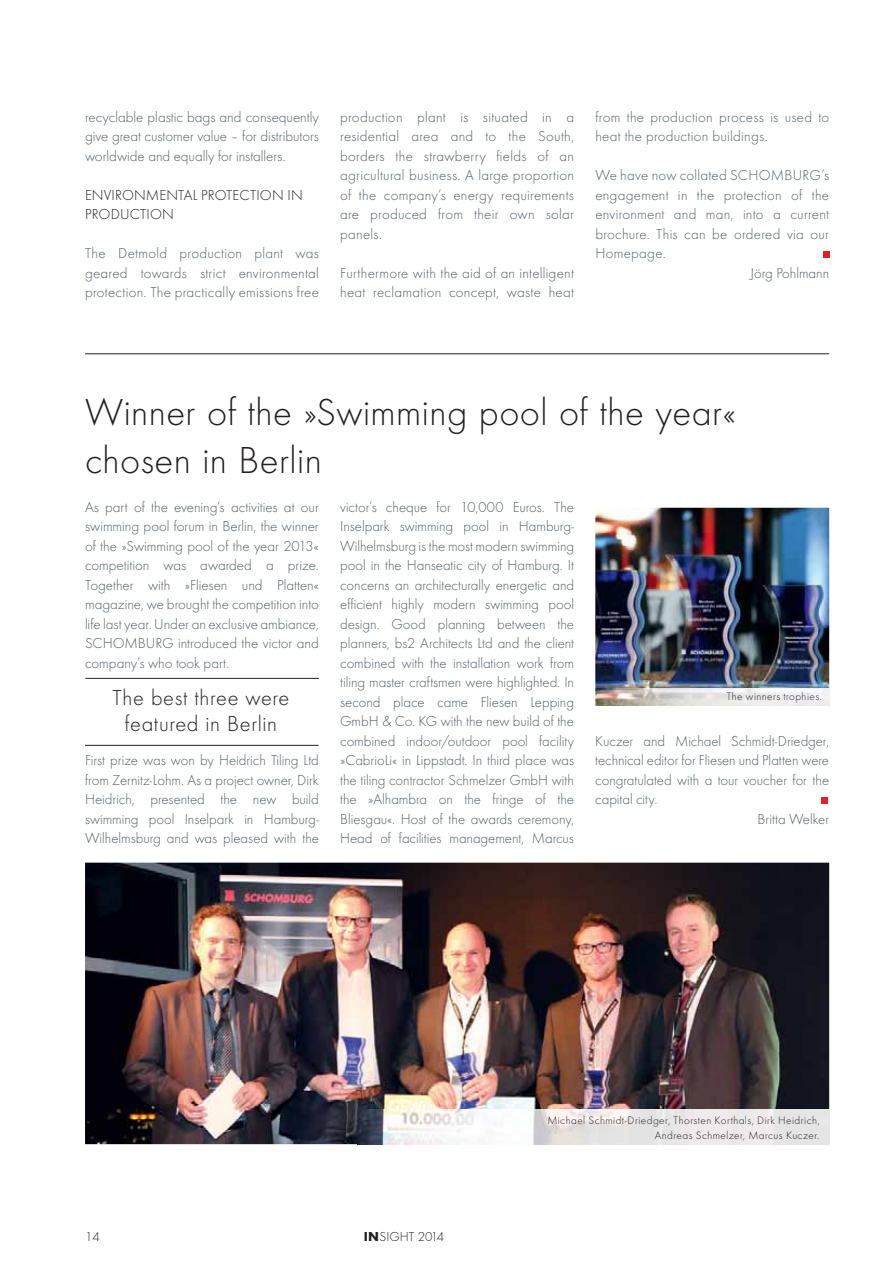
<style>
.page{position:relative;width:893px;height:1263px;background:#fff}
.page>*{position:absolute;margin:0;border:0;box-sizing:border-box;transform-origin:0 0}
.t1{font:300 39px/48.3px "Futura TOT";letter-spacing:.01em;color:#231f20}
.t2{font:300 22.5px/25.5px "Futura TOT";letter-spacing:.025em;color:#231f20;text-align:center}
.t3{font:300 15px/19.5px "Futura TOT";letter-spacing:.005em;color:#525e66;text-align:justify}
.t4{font:300 15px/19.5px "Futura TOT";letter-spacing:.01em;color:#231f20}
.t5{font:300 13.5px "Futura TOT";color:#231f20}
.t6{font:300 11.25px/15px "Futura TOT";letter-spacing:.035em;color:#231f20;text-align:right}
.s1{font-weight:700}
</style>
<div class="page">
<hr style="left:85px;top:353px;width:744px;height:1px;background:#231f20">
<svg style="left:823px;top:252px;width:6px;height:6px"></svg>
<svg style="left:821px;top:798px;width:6px;height:6px"></svg>
<hr style="left:85px;top:678px;width:234px;height:1px;background:#231f20">
<hr style="left:85px;top:745px;width:234px;height:1px;background:#231f20">
<img style="left:85px;top:863px;width:744px;height:281px">
<svg style="left:357px;top:1109px;width:473px;height:36px"></svg>
<img style="left:357px;top:1109px;width:472px;height:35px">
<img style="left:595px;top:508px;width:234px;height:198px">
<img style="left:597px;top:688px;width:232px;height:18px">
<p class="t3" style="left:85px;top:108px;width:235px">recyclable plastic bags and consequently give great customer value – for distributors worldwide and equally for installers.</p>
<p class="t4" style="left:85px;top:186px;width:219px">ENVIRONMENTAL PROTECTION IN<br>PRODUCTION</p>
<p class="t3" style="left:85px;top:244px;width:235px">The Detmold production plant was geared towards strict environmental protection. The practically emissions free</p>
<p class="t3" style="left:340px;top:108px;width:235px">production plant is situated in a residential area and to the South, borders the strawberry fields of an agricultural business. A large proportion of the company’s energy requirements are produced from their own solar panels.</p>
<p class="t3" style="left:340px;top:264px;width:235px">Furthermore with the aid of an intelligent heat reclamation concept, waste heat</p>
<p class="t3" style="left:595px;top:108px;width:235px">from the production process is used to heat the production buildings.</p>
<p class="t3" style="left:595px;top:166px;width:235px">We have now collated SCHOMBURG’s</p>
<p class="t3" style="left:595px;top:186px;width:235px">engagement in the protection of the</p>
<p class="t3" style="left:595px;top:205px;width:235px">environment and man, into a current</p>
<p class="t3" style="left:595px;top:225px;width:235px">brochure. This can be ordered via our</p>
<p class="t3" style="left:595px;top:244px;width:72px">Homepage.</p>
<p class="t3" style="left:750px;top:264px;width:80px">Jörg Pohlmann</p>
<h1 class="t1" style="left:85px;top:390px;width:653px">Winner of the »Swimming pool of the year« chosen in Berlin</h1>
<p class="t3" style="left:340px;top:498px;width:236px">victor’s cheque for 10,000 Euros. The Inselpark swimming pool in Hamburg-Wilhelmsburg is the most modern swimming pool in the Hanseatic city of Hamburg. It concerns an architecturally energetic and efficient highly modern swimming pool design. Good planning between the planners, bs2 Architects Ltd and the client combined with the installation work from tiling master craftsmen were highlighted. In second place came Fliesen Lepping GmbH &amp; Co. KG with the new build of the combined indoor/outdoor pool facility »CabrioLi« in Lippstadt. In third place was the tiling contractor Schmelzer GmbH with the »Alhambra on the fringe of the Bliesgau«. Host of the awards ceremony, Head of facilities management, Marcus</p>
<p class="t3" style="left:85px;top:498px;width:235px">As part of the evening’s activities at our swimming pool forum in Berlin, the winner of the »Swimming pool of the year 2013« competition was awarded a prize.<br>Together with »Fliesen und Platten« magazine, we brought the competition into life last year. Under an exclusive ambiance, SCHOMBURG introduced the victor and company’s who took part.</p>
<h2 class="t2" style="left:113px;top:686px;width:178px">The best three were featured in Berlin</h2>
<p class="t6" style="left:727px;top:689px;width:97px">The winners trophies.</p>
<p class="t3" style="left:595px;top:732px;width:235px">Kuczer and Michael Schmidt-Driedger,</p>
<p class="t3" style="left:595px;top:751px;width:235px">technical editor for Fliesen und Platten were</p>
<p class="t3" style="left:595px;top:771px;width:235px">congratulated with a tour voucher for the</p>
<p class="t3" style="left:595px;top:790px;width:64px">capital city.</p>
<p class="t3" style="left:757px;top:810px;width:73px">Britta Welker</p>
<p class="t3" style="left:85px;top:751px;width:235px">First prize was won by Heidrich Tiling Ltd from Zernitz-Lohm. As a project owner, Dirk Heidrich, presented the new build swimming pool Inselpark in Hamburg-Wilhelmsburg and was pleased with the</p>
<p class="t5" style="left:85px;top:1230px;width:16px">14</p>
<p class="t5" style="left:364px;top:1230px;width:82px"><span class="s1">IN</span>SIGHT 2014</p>
<p class="t6" style="left:547px;top:1113px;width:274px">Michael Schmidt-Driedger, Thorsten Korthals, Dirk Heidrich,<br>Andreas Schmelzer, Marcus Kuczer.</p>
</div>
